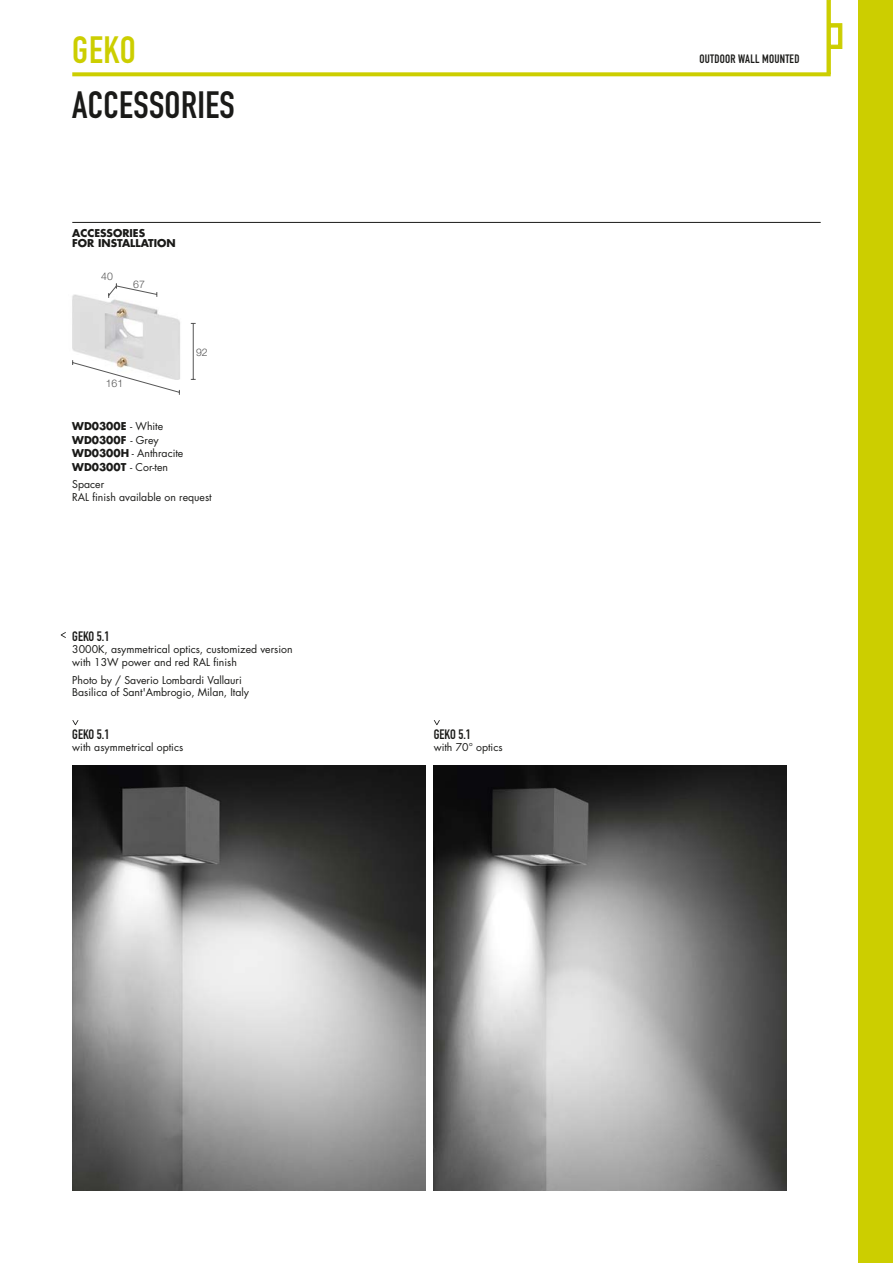
<style>
.page{position:relative;width:893px;height:1263px;background:#fff}
.page>*{position:absolute;margin:0;border:0;box-sizing:border-box;transform-origin:0 0}
.t1{font:37.5px "DIN Engschrift";letter-spacing:.01em;color:#1a1a18}
.t2{font:37.5px "DIN Engschrift";color:#ccce00}
.t3{font:13.5px "DIN Engschrift";color:#1a1a18}
.t4{font:12px "DIN Engschrift";letter-spacing:.02em;color:#1a1a18}
.t5{font:10.5px "Futura";color:#1a1a18}
.t6{font:700 10.5px "Futura";color:#1a1a18}
.t7{font:300 10.5px "Helvetica Neue";color:#565656}
.s1{font-weight:400}
.s2{font-weight:700}
</style>
<div class="page">
<img style="left:434px;top:765px;width:353px;height:426px">
<img style="left:72px;top:765px;width:353px;height:426px">
<img style="left:72px;top:292px;width:108px;height:68px">
<svg style="left:108px;top:283px;width:49px;height:15px"></svg>
<svg style="left:72px;top:360px;width:108px;height:35px"></svg>
<hr style="left:193px;top:323px;width:1px;height:56px;background:#565656">
<div style="left:859px;top:0;width:34px;height:1263px;background:#ccce00"></div>
<svg style="left:826px;top:0;width:17px;height:72px"></svg>
<svg style="left:72px;top:72px;width:759px;height:4px;fill:#ccce00"></svg>
<hr style="left:72px;top:222px;width:749px;height:1px;background:#1a1a18">
<svg style="left:72px;top:720px;width:7px;height:5px"></svg>
<svg style="left:434px;top:720px;width:6px;height:5px"></svg>
<svg style="left:61px;top:632px;width:5px;height:6px"></svg>
<p class="t2" style="left:72px;top:28px;width:65px">GEKO</p>
<p class="t1" style="left:72px;top:83px;width:164px">ACCESSORIES</p>
<p class="t6" style="left:72px;top:225px;width:74px">ACCESSORIES</p>
<p class="t6" style="left:72px;top:236px;width:105px">FOR INSTALLATION</p>
<p class="t7" style="left:101px;top:270px;width:13px">40</p>
<p class="t7" style="left:133px;top:278px;width:13px">67</p>
<p class="t7" style="left:106px;top:376px;width:19px">161</p>
<p class="t7" style="left:196px;top:346px;width:13px">92</p>
<p class="t6" style="left:72px;top:419px;width:93px">WD0300E <span class="s1">- White</span></p>
<p class="t6" style="left:72px;top:433px;width:88px">WD0300F <span class="s1">- Grey</span></p>
<p class="t5" style="left:72px;top:446px;width:113px"><span class="s2">WD0300H</span> - Anthracite</p>
<p class="t5" style="left:72px;top:460px;width:97px"><span class="s2">WD0300T</span> - Cor-ten</p>
<p class="t5" style="left:72px;top:476px;width:33px">Spacer</p>
<p class="t5" style="left:72px;top:490px;width:141px">RAL finish available on request</p>
<p class="t3" style="left:72px;top:629px;width:39px">GEKO 5.1</p>
<p class="t5" style="left:72px;top:642px;width:222px">3000K, asymmetrical optics, customized version</p>
<p class="t5" style="left:72px;top:654px;width:166px">with 13W power and red RAL finish</p>
<p class="t5" style="left:72px;top:673px;width:171px">Photo by / Saverio Lombardi Vallauri</p>
<p class="t5" style="left:72px;top:685px;width:178px">Basilica of Sant'Ambrogio, Milan, Italy</p>
<p class="t3" style="left:72px;top:727px;width:39px">GEKO 5.1</p>
<p class="t5" style="left:72px;top:740px;width:112px">with asymmetrical optics</p>
<p class="t3" style="left:434px;top:727px;width:39px">GEKO 5.1</p>
<p class="t5" style="left:434px;top:740px;width:70px">with 70° optics</p>
<p class="t4" style="left:699px;top:52px;width:101px">OUTDOOR WALL MOUNTED</p>
</div>
